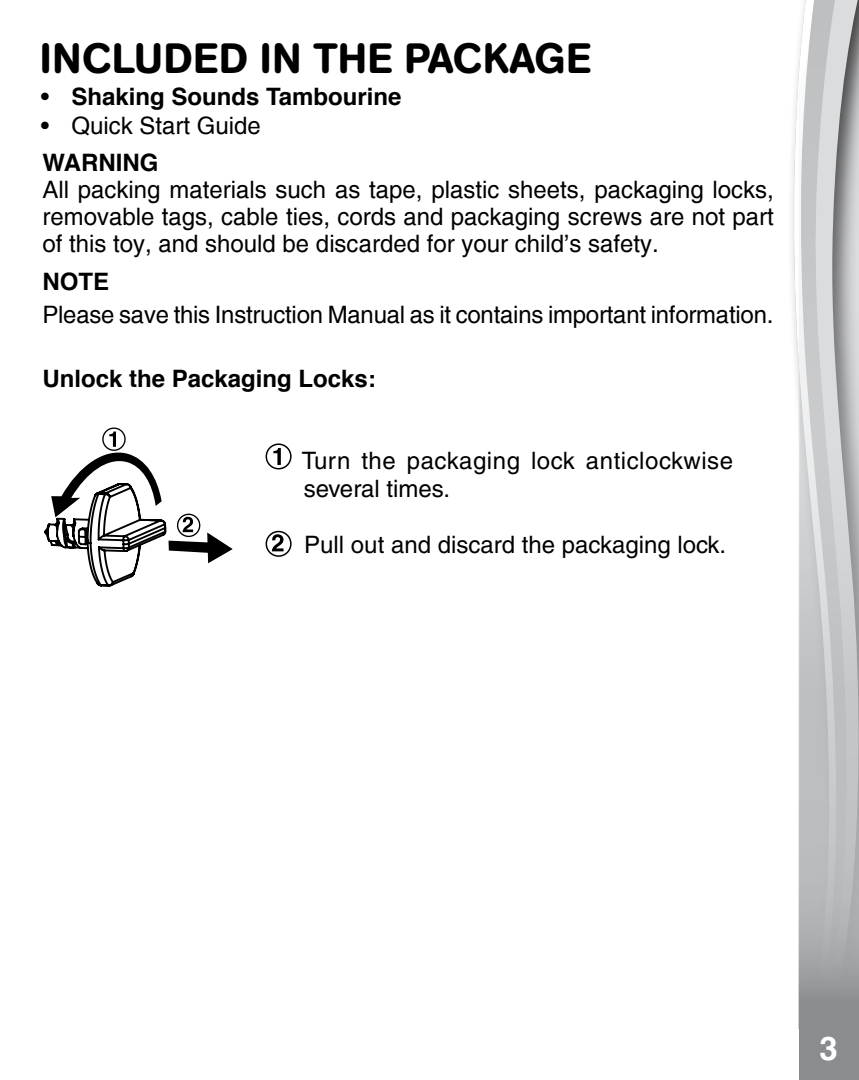
<style>
.page{position:relative;width:859px;height:1080px;background:#fff}
.page>*{position:absolute;margin:0;border:0;box-sizing:border-box;transform-origin:0 0}
.t1{font:500 42px "AG Book Rounded";letter-spacing:.02em;color:#000}
.t2{font:700 33px "Helvetica";color:#fff}
.t3{font:24px/27px "Helvetica";letter-spacing:-.01em;color:#000}
.t4{font:700 24px "Helvetica";color:#000}
.t5{font:500 24px/28.8px "Helvetica";letter-spacing:.02em;color:#000}
.t6{font:500 24px "Helvetica";color:#000}
.s1{font-weight:500}
.s2{font-weight:700}
</style>
<div class="page">
<svg style="left:793px;top:54px;width:6px;height:975px"></svg>
<svg style="left:799px;top:0;width:60px;height:1080px;background:#bdbec0"></svg>
<div style="left:266px;top:443px;width:26px;height:26px;border:2px solid #000;border-radius:50%"></div>
<svg style="left:273px;top:448px;width:8px;height:17px"></svg>
<svg style="left:272px;top:534px;width:12px;height:17px"></svg>
<div style="left:266px;top:531px;width:26px;height:26px;border:2px solid #000;border-radius:50%"></div>
<div style="left:102px;top:427px;width:24px;height:24px;border:1px solid #000;border-radius:50%"></div>
<svg style="left:44px;top:432px;width:189px;height:155px"></svg>
<h1 class="t1" style="left:40px;top:34px;width:552px">INCLUDED IN THE PACKAGE</h1>
<p class="t4" style="left:41px;top:80px;width:362px"><span class="s1">•</span> Shaking Sounds Tambourine</p>
<p class="t3" style="left:41px;top:107px;width:222px;line-height:37.8px"><span class="s1">•</span> Quick Start Guide<br><span class="s2">WARNING</span></p>
<p class="t3" style="left:42px;top:176px;width:733px;text-align:justify">All packing materials such as tape, plastic sheets, packaging locks, removable tags, cable ties, cords and packaging screws are not part of this toy, and should be discarded for your child’s safety.</p>
<p class="t4" style="left:42px;top:265px;width:68px">NOTE</p>
<p class="t3" style="left:42px;top:301px;width:732px">Please save this Instruction Manual as it contains important information.</p>
<p class="t4" style="left:42px;top:362px;width:335px">Unlock the Packaging Locks:</p>
<p class="t5" style="left:302px;top:446px;width:433px">Turn the packaging lock anticlockwise several times.</p>
<p class="t6" style="left:304px;top:531px;width:423px">Pull out and discard the packaging lock.</p>
<h2 class="t2" style="left:820px;top:1025px;width:25px">3 <sup>3</sup>3</h2>
</div>
